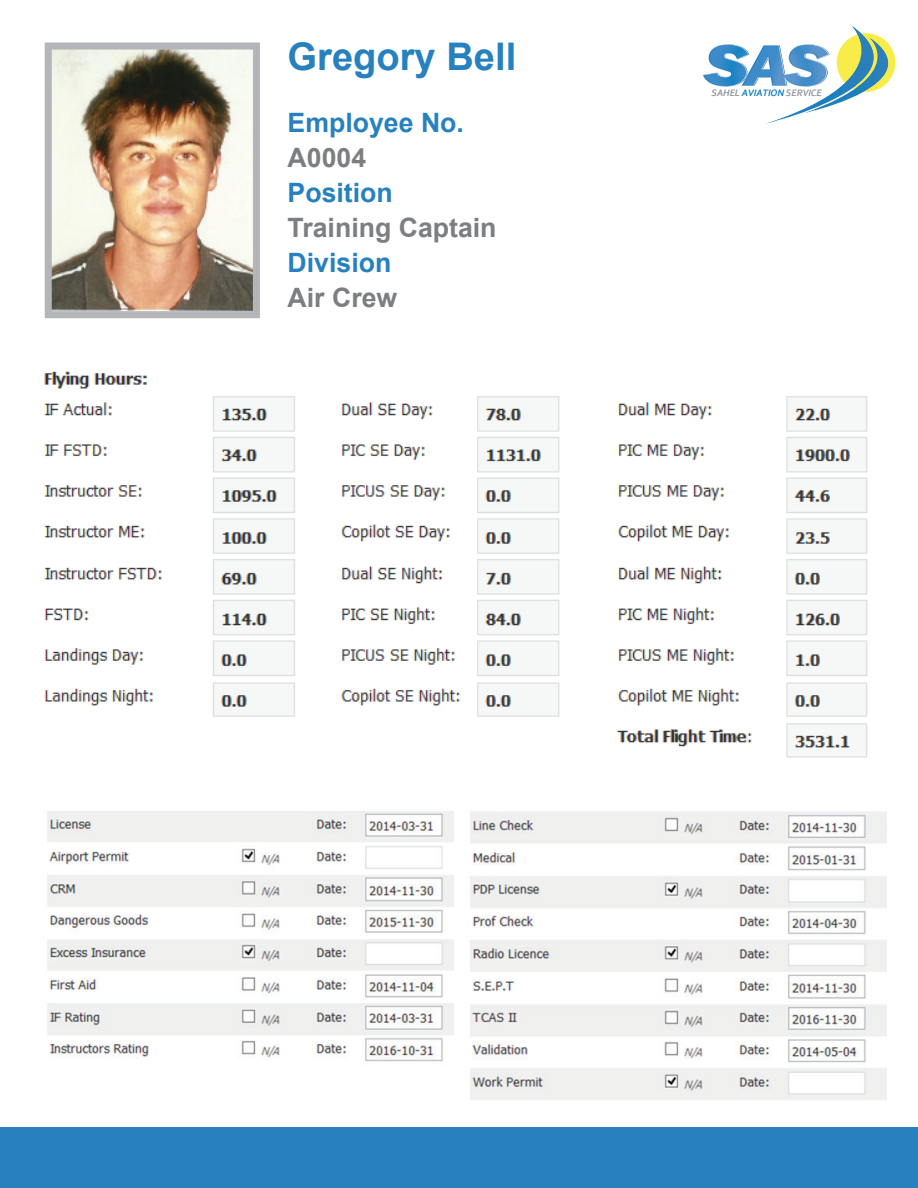
<style>
.page{position:relative;width:918px;height:1188px;background:#fff}
.page>*{position:absolute;margin:0;border:0;box-sizing:border-box;transform-origin:0 0}
.t1{font:700 38.1px "Arial";color:#2781be}
.t2{font:700 26.7px "Arial";color:#2781be}
.t3{font:700 26.7px "Arial";color:#7c7e81}
.t4{font:italic 700 9.75px "Corbel";letter-spacing:-.01em;color:#93969a}
.s1{color:#167fc1}
</style>
<div class="page">
<svg style="left:702px;top:26px;width:194px;height:98px"></svg>
<img style="left:743px;top:44px;width:86px;height:42px">
<img style="left:47px;top:811px;width:407px;height:251px">
<img style="left:470px;top:812px;width:417px;height:288px">
<img style="left:53px;top:51px;width:199px;height:259px">
<div style="left:45px;top:43px;width:215px;height:275px;border:7px solid #b4b5b8"></div>
<img style="left:44px;top:371px;width:824px;height:387px">
<div style="left:0;top:1128px;width:918px;height:60px;background:#2781be"></div>
<h1 class="t1" style="left:288px;top:30px;width:230px">Gregory Bell</h1>
<p class="t2" style="left:288px;top:104px;width:178px">Employee No.</p>
<p class="t3" style="left:288px;top:138px;width:80px">A0004</p>
<p class="t2" style="left:288px;top:173px;width:107px">Position</p>
<p class="t3" style="left:288px;top:208px;width:210px">Training Captain</p>
<p class="t2" style="left:288px;top:243px;width:105px">Division</p>
<p class="t3" style="left:288px;top:278px;width:111px">Air Crew</p>
<p class="t4" style="left:712px;top:87px;width:112px">SAHEL <span class="s1">AVIATION</span> SERVICE</p>
</div>
